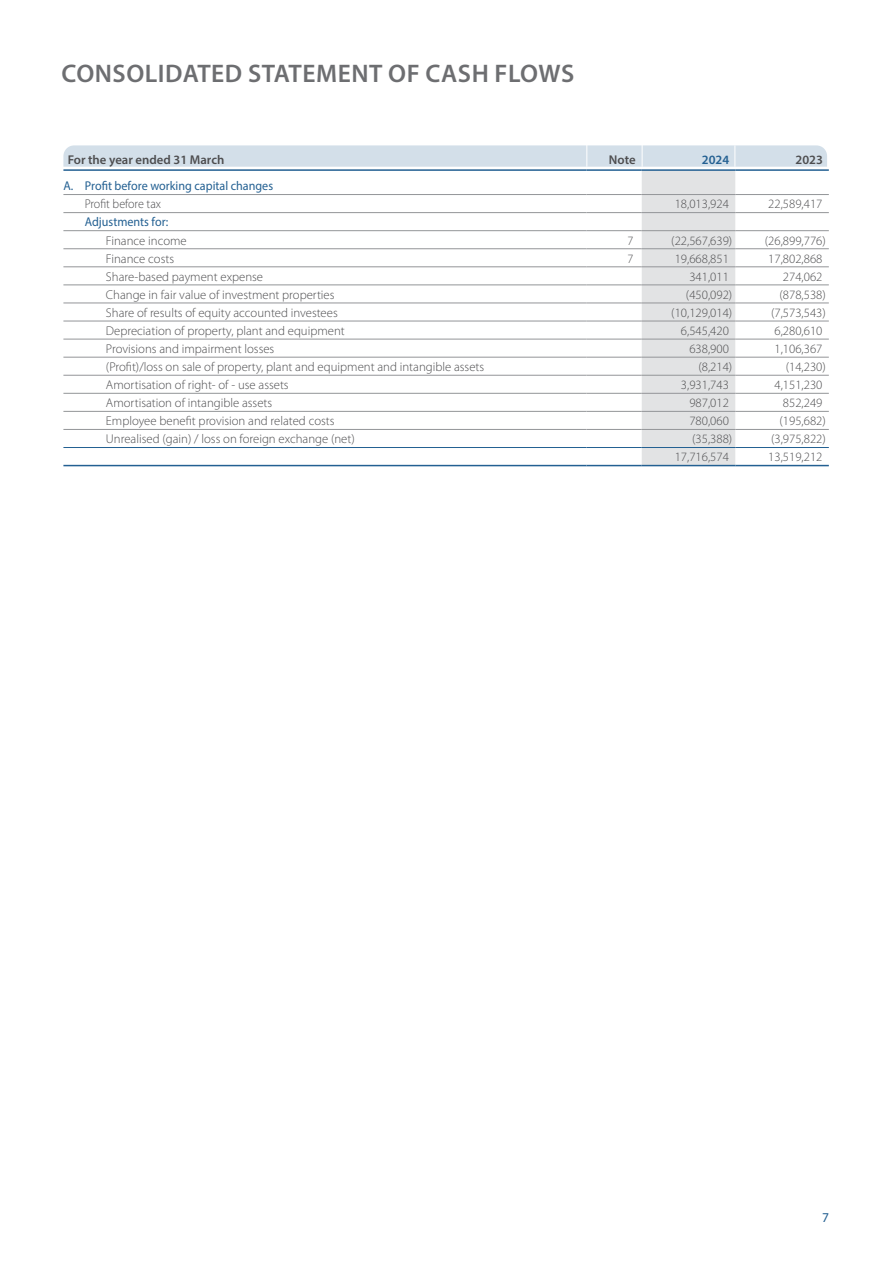
<style>
.page{position:relative;width:893px;height:1263px;background:#fff}
.page>*{position:absolute;margin:0;border:0;box-sizing:border-box;transform-origin:0 0}
.t1{font:600 25.5px "Myriad Pro";letter-spacing:.02em;color:#6d6e71}
.t2{font:13.5px "Myriad Pro";color:#236092}
.t3{font:300 12.75px "Myriad Pro";color:#4d4d4f}
.t4{font:12.75px "Myriad Pro";color:#236092;scale:.95 1}
.t5{font:600 12.75px "Myriad Pro";color:#4d4d4f}
.t6{font:300 12.75px "Myriad Pro";color:#4d4d4f;scale:.95 1}
.t7{font:600 12.75px "Myriad Pro";color:#236092}
</style>
<div class="page">
<hr style="left:735px;top:169px;width:94px;height:2px;background:#236092">
<hr style="left:735px;top:429px;width:94px;height:1px;background:#939598">
<hr style="left:735px;top:447px;width:94px;height:1px;background:#236092">
<hr style="left:735px;top:465px;width:94px;height:1px;background:#236092">
<hr style="left:735px;top:194px;width:94px;height:1px;background:#939598">
<hr style="left:735px;top:212px;width:94px;height:1px;background:#939598">
<hr style="left:735px;top:230px;width:94px;height:1px;background:#939598">
<hr style="left:735px;top:248px;width:94px;height:1px;background:#939598">
<hr style="left:735px;top:267px;width:94px;height:1px;background:#939598">
<hr style="left:735px;top:285px;width:94px;height:1px;background:#939598">
<hr style="left:735px;top:303px;width:94px;height:1px;background:#939598">
<hr style="left:735px;top:321px;width:94px;height:1px;background:#939598">
<hr style="left:735px;top:339px;width:94px;height:1px;background:#939598">
<hr style="left:735px;top:357px;width:94px;height:1px;background:#939598">
<hr style="left:735px;top:375px;width:94px;height:1px;background:#939598">
<hr style="left:735px;top:393px;width:94px;height:1px;background:#939598">
<hr style="left:735px;top:411px;width:94px;height:1px;background:#939598">
<svg style="left:63px;top:145px;width:764px;height:321px"></svg>
<h1 class="t1" style="left:62px;top:57px;width:514px">CONSOLIDATED STATEMENT OF CASH FLOWS</h1>
<p class="t5" style="left:68px;top:151px;width:158px">For the year ended 31 March</p>
<p class="t5" style="left:609px;top:151px;width:28px">Note</p>
<p class="t7" style="left:702px;top:151px;width:29px">2024</p>
<p class="t5" style="left:795px;top:151px;width:29px">2023</p>
<p class="t4" style="left:63px;top:178px;width:222px">A. Profit before working capital changes</p>
<p class="t6" style="left:85px;top:196px;width:82px">Profit before tax</p>
<p class="t3" style="left:675px;top:196px;width:56px">18,013,924</p>
<p class="t3" style="left:768px;top:196px;width:56px">22,589,417</p>
<p class="t4" style="left:85px;top:214px;width:89px">Adjustments for:</p>
<p class="t3" style="left:106px;top:233px;width:82px">Finance income</p>
<p class="t6" style="left:627px;top:233px;width:8px">7</p>
<p class="t3" style="left:671px;top:233px;width:62px">(22,567,639)</p>
<p class="t3" style="left:765px;top:233px;width:62px">(26,899,776)</p>
<p class="t3" style="left:106px;top:251px;width:70px">Finance costs</p>
<p class="t6" style="left:627px;top:251px;width:8px">7</p>
<p class="t3" style="left:675px;top:251px;width:56px">19,668,851</p>
<p class="t3" style="left:768px;top:251px;width:56px">17,802,868</p>
<p class="t3" style="left:106px;top:269px;width:159px">Share-based payment expense</p>
<p class="t3" style="left:689px;top:269px;width:41px">341,011</p>
<p class="t3" style="left:783px;top:269px;width:41px">274,062</p>
<p class="t3" style="left:106px;top:287px;width:230px">Change in fair value of investment properties</p>
<p class="t3" style="left:686px;top:287px;width:48px">(450,092)</p>
<p class="t3" style="left:779px;top:287px;width:48px">(878,538)</p>
<p class="t3" style="left:106px;top:305px;width:233px">Share of results of equity accounted investees</p>
<p class="t3" style="left:671px;top:305px;width:62px">(10,129,014)</p>
<p class="t3" style="left:771px;top:305px;width:56px">(7,573,543)</p>
<p class="t3" style="left:106px;top:323px;width:240px">Depreciation of property, plant and equipment</p>
<p class="t3" style="left:681px;top:323px;width:49px">6,545,420</p>
<p class="t3" style="left:774px;top:323px;width:49px">6,280,610</p>
<p class="t3" style="left:106px;top:341px;width:170px">Provisions and impairment losses</p>
<p class="t3" style="left:689px;top:341px;width:41px">638,900</p>
<p class="t3" style="left:774px;top:341px;width:49px">1,106,367</p>
<p class="t3" style="left:106px;top:359px;width:380px">(Profit)/loss on sale of property, plant and equipment and intangible assets</p>
<p class="t3" style="left:698px;top:359px;width:35px">(8,214)</p>
<p class="t3" style="left:786px;top:359px;width:42px">(14,230)</p>
<p class="t3" style="left:106px;top:377px;width:184px">Amortisation of right- of - use assets</p>
<p class="t3" style="left:681px;top:377px;width:49px">3,931,743</p>
<p class="t3" style="left:774px;top:377px;width:49px">4,151,230</p>
<p class="t3" style="left:106px;top:395px;width:168px">Amortisation of intangible assets</p>
<p class="t3" style="left:689px;top:395px;width:41px">987,012</p>
<p class="t3" style="left:783px;top:395px;width:41px">852,249</p>
<p class="t3" style="left:106px;top:413px;width:230px">Employee benefit provision and related costs</p>
<p class="t3" style="left:689px;top:413px;width:41px">780,060</p>
<p class="t3" style="left:779px;top:413px;width:48px">(195,682)</p>
<p class="t3" style="left:106px;top:431px;width:250px">Unrealised (gain) / loss on foreign exchange (net)</p>
<p class="t3" style="left:692px;top:431px;width:42px">(35,388)</p>
<p class="t3" style="left:771px;top:431px;width:56px">(3,975,822)</p>
<p class="t3" style="left:675px;top:449px;width:56px">17,716,574</p>
<p class="t3" style="left:768px;top:449px;width:56px">13,519,212</p>
<p class="t2" style="left:822px;top:1209px;width:8px">7</p>
</div>
